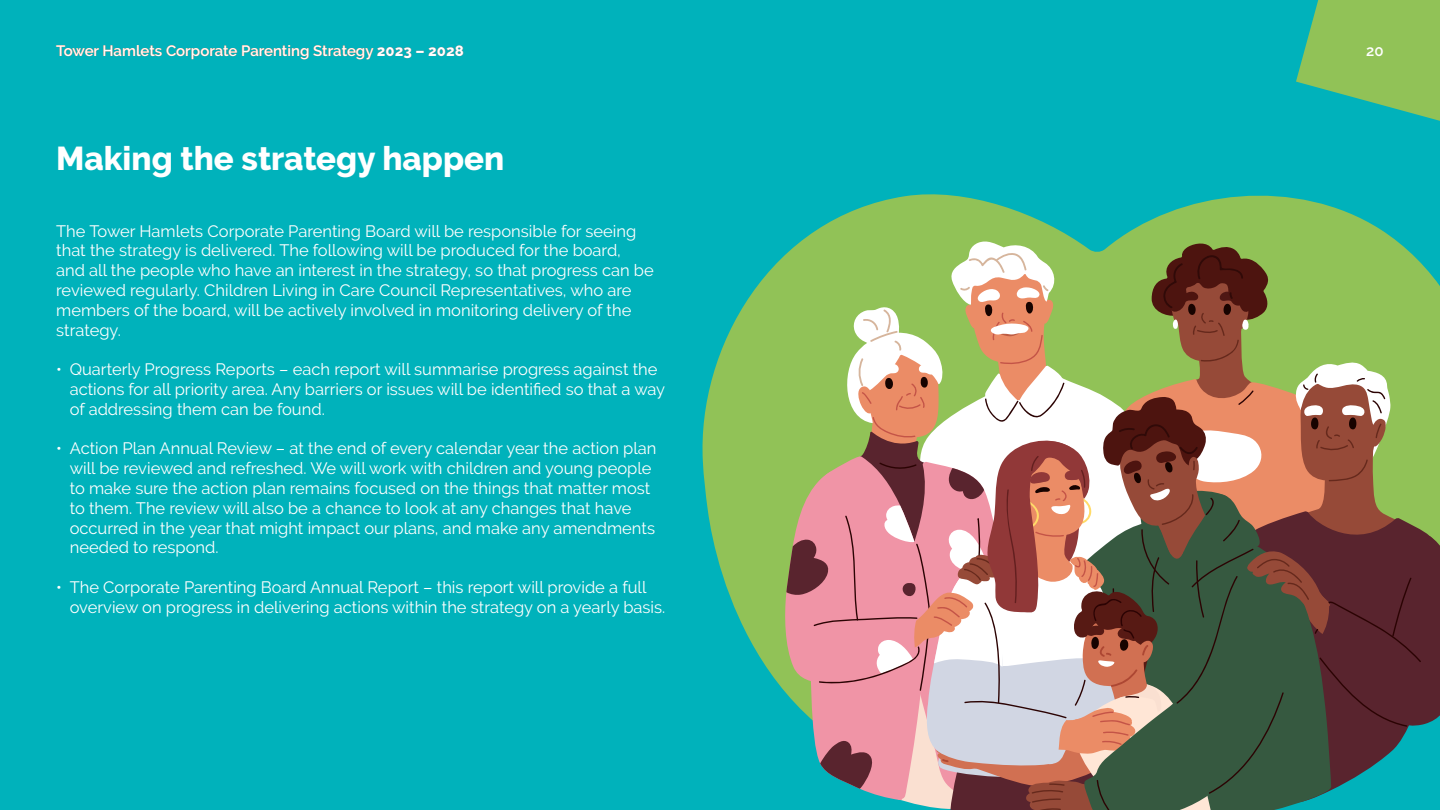
<style>
.page{position:relative;width:1440px;height:810px;background:#00b2bb}
.page>*{position:absolute;margin:0;border:0;box-sizing:border-box;transform-origin:0 0}
.Page_Head{font:800 33px "Raleway";color:#fff}
.Body_1_regular{font:16.5px/19.8px "Raleway";color:#fff}
.t1{font:600 15px "Raleway";color:#fff}
.s1{font-weight:800}
</style>
<div class="page">
<svg style="left:702px;top:256px;width:82px;height:435px;fill:#91c257"></svg>
<svg style="left:784px;top:0;width:656px;height:810px"></svg>
<p class="t1" style="left:56px;top:42px;width:409px">Tower Hamlets Corporate Parenting Strategy <span class="s1">2023 – 2028</span></p>
<h3 class="Page_Head" style="left:56px;top:139px;width:450px">Making the strategy happen</h3>
<p class="Body_1_regular" style="left:56px;top:221px;width:599px">The Tower Hamlets Corporate Parenting Board will be responsible for seeing that the strategy is delivered. The following will be produced for the board, and all the people who have an interest in the strategy, so that progress can be reviewed regularly. Children Living in Care Council Representatives, who are members of the board, will be actively involved in monitoring delivery of the strategy.</p>
<p class="Body_1_regular" style="left:70px;top:359px;width:597px;text-indent:-14px">• Quarterly Progress Reports – each report will summarise progress against the actions for all priority area. Any barriers or issues will be identified so that a way of addressing them can be found.</p>
<p class="Body_1_regular" style="left:70px;top:439px;width:588px;text-indent:-14px">• Action Plan Annual Review – at the end of every calendar year the action plan will be reviewed and refreshed. We will work with children and young people to make sure the action plan remains focused on the things that matter most to them. The review will also be a chance to look at any changes that have occurred in the year that might impact our plans, and make any amendments needed to respond.</p>
<p class="Body_1_regular" style="left:70px;top:577px;width:597px;text-indent:-14px">• The Corporate Parenting Board Annual Report – this report will provide a full overview on progress in delivering actions within the strategy on a yearly basis.</p>
<p class="t1" style="left:1366px;top:42px;width:19px">20</p>
</div>
